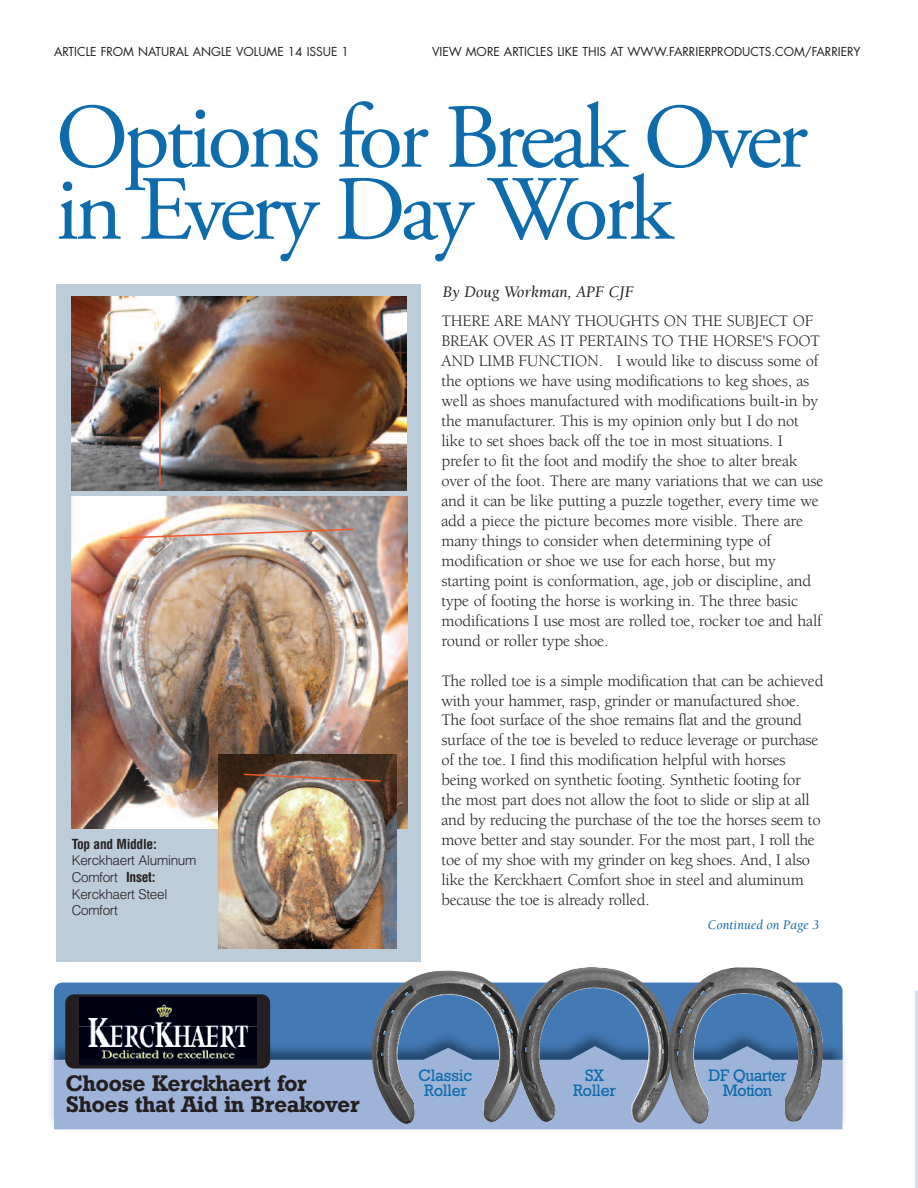
<style>
.page{position:relative;width:918px;height:1188px;background:#fff}
.page>*{position:absolute;margin:0;border:0;box-sizing:border-box;transform-origin:0 0}
.t1{font:91.5px/72px "Adobe Garamond Pro";letter-spacing:-.05em;color:#0e6bac}
.t2{font:22.5px "Geometric Slab 712 BT Bold A";color:#231f20}
.t3{font:16.5px/20px "Berkeley";letter-spacing:-.01em;color:#231f20}
.t4{font:16.5px/15px "Geometric Slab 712 BT Medium A";color:#0e6bac;text-align:center}
.t5{font:italic 16.5px "Berkeley";color:#231f20}
.t6{font:16.5px "Geometric Slab 712 BT Medium A";letter-spacing:-.02em;color:#0e6bac}
.t7{font:300 13.5px/16.8px "Helvetica";letter-spacing:-.02em;color:#231f20}
.t8{font:italic 13.5px "Berkeley";color:#0e6bac}
.t9{font:700 condensed 13.5px "Helvetica";letter-spacing:-.02em;color:#231f20}
.t10{font:12px "Futura";color:#231f20}
.s1{font-weight:700;font-stretch:condensed}
</style>
<div class="page">
<div style="left:56px;top:284px;width:365px;height:677px;background:#bdccd9"></div>
<img style="left:72px;top:297px;width:335px;height:193px">
<img style="left:72px;top:497px;width:336px;height:331px">
<img style="left:218px;top:754px;width:178px;height:194px">
<hr style="left:159px;top:388px;width:2px;height:98px;background:#f15b2a">
<img style="left:118px;top:528px;width:237px;height:12px">
<svg style="left:242px;top:773px;width:140px;height:10px"></svg>
<div style="left:54px;top:983px;width:789px;height:84px;background:#437ab6;border-radius:9px"></div>
<svg style="left:54px;top:1046px;width:789px;height:83px;background:#96add2"></svg>
<img style="left:372px;top:971px;width:153px;height:153px">
<img style="left:516px;top:967px;width:153px;height:156px">
<img style="left:669px;top:967px;width:154px;height:157px">
<div style="left:65px;top:994px;width:205px;height:75px;background:#231f20;border-radius:9px"></div>
<img style="left:79px;top:998px;width:178px;height:67px">
<svg style="left:915px;top:990px;width:3px;height:198px"></svg>
<p class="t10" style="left:54px;top:47px;width:297px">ARTICLE FROM NATURAL ANGLE VOLUME 14 ISSUE 1</p>
<p class="t10" style="left:432px;top:47px;width:430px">VIEW MORE ARTICLES LIKE THIS AT WWW.FARRIERPRODUCTS.COM/FARRIERY</p>
<h1 class="t1" style="left:56px;top:110px;width:754px">Options for Break Over in Every Day Work</h1>
<p class="t5" style="left:443px;top:285px;width:193px">By Doug Workman, APF CJF</p>
<p class="t3" style="left:441px;top:313px;width:383px">THERE ARE MANY THOUGHTS ON THE SUBJECT OF BREAK OVER AS IT PERTAINS TO THE HORSE'S FOOT AND LIMB FUNCTION. I would like to discuss some of the options we have using modifications to keg shoes, as well as shoes manufactured with modifications built-in by the manufacturer. This is my opinion only but I do not like to set shoes back off the toe in most situations. I prefer to fit the foot and modify the shoe to alter break over of the foot. There are many variations that we can use and it can be like putting a puzzle together, every time we add a piece the picture becomes more visible. There are many things to consider when determining type of modification or shoe we use for each horse, but my starting point is conformation, age, job or discipline, and type of footing the horse is working in. The three basic modifications I use most are rolled toe, rocker toe and half round or roller type shoe.</p>
<p class="t3" style="left:441px;top:672px;width:384px">The rolled toe is a simple modification that can be achieved with your hammer, rasp, grinder or manufactured shoe.<br>The foot surface of the shoe remains flat and the ground surface of the toe is beveled to reduce leverage or purchase of the toe. I find this modification helpful with horses being worked on synthetic footing. Synthetic footing for the most part does not allow the foot to slide or slip at all and by reducing the purchase of the toe the horses seem to move better and stay sounder. For the most part, I roll the toe of my shoe with my grinder on keg shoes. And, I also like the Kerckhaert Comfort shoe in steel and aluminum because the toe is already rolled.</p>
<p class="t8" style="left:708px;top:920px;width:113px">Continued on Page 3</p>
<p class="t9" style="left:72px;top:836px;width:87px">Top and Middle:</p>
<p class="t7" style="left:72px;top:851px;width:126px">Kerckhaert Aluminum<br>Comfort <span class="s1">Inset:<br></span>Kerckhaert Steel<br>Comfort</p>
<p class="t4" style="left:419px;top:1069px;width:55px">Classic<br>Roller</p>
<p class="t4" style="left:573px;top:1069px;width:44px">SX<br>Roller</p>
<p class="t6" style="left:709px;top:1070px;width:80px">DF Quarter</p>
<h2 class="t2" style="left:66px;top:1075px;width:243px">Choose Kerckhaert for</h2>
<p class="t4" style="left:723px;top:1084px;width:51px">Motion</p>
<h2 class="t2" style="left:66px;top:1096px;width:296px">Shoes that Aid in Breakover</h2>
</div>
